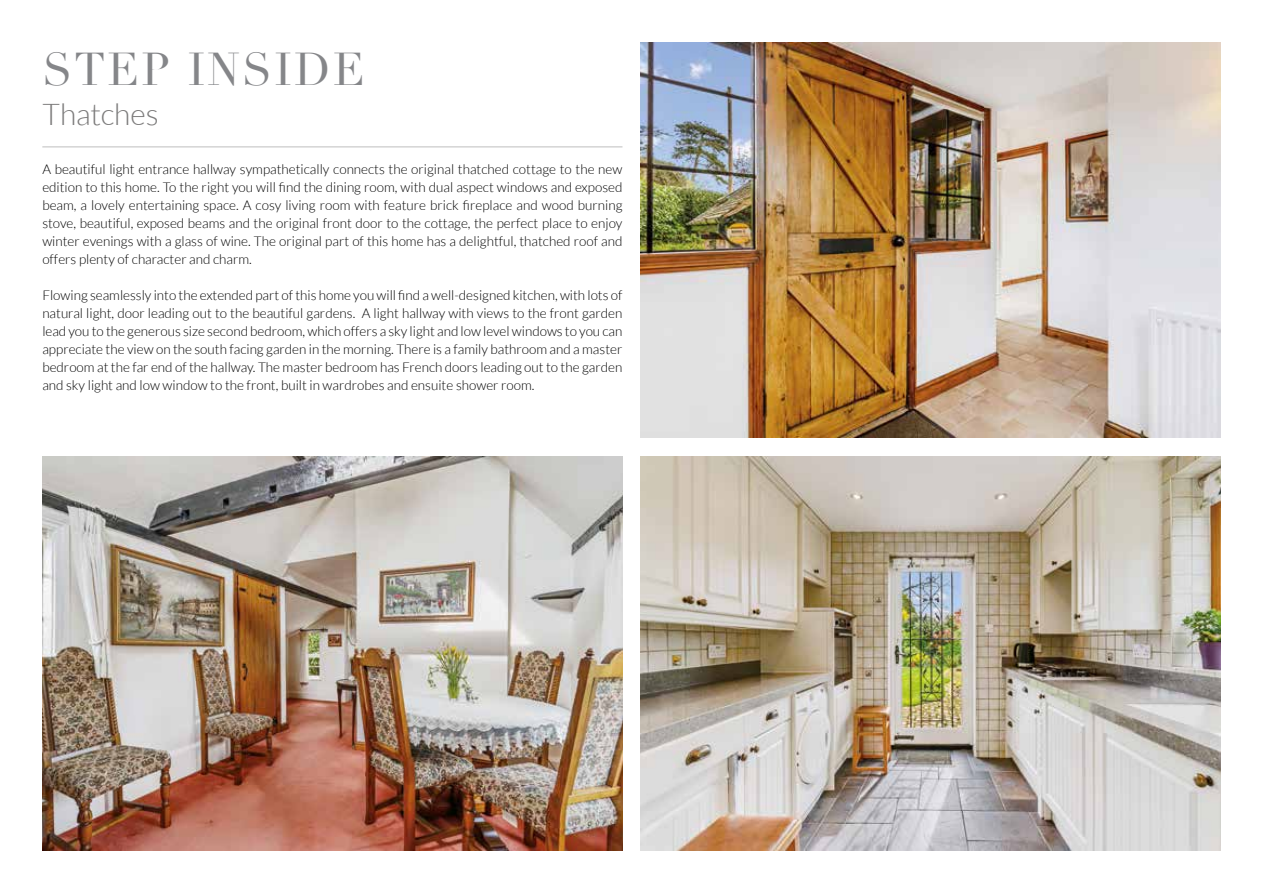
<style>
.page{position:relative;width:1263px;height:893px;background:#fff}
.page>*{position:absolute;margin:0;border:0;box-sizing:border-box;transform-origin:0 0}
.t1{font:45px "Didot";letter-spacing:.05em;color:#858689}
.t2{font:300 30px "Lato";letter-spacing:-.005em;color:#7c7b7b}
.t3{font:300 13.5px/18px "Lato";color:#000;text-align:justify}
</style>
<div class="page">
<hr style="left:42px;top:147px;width:580px;height:1px;background:#bebebe">
<img style="left:640px;top:43px;width:580px;height:394px">
<img style="left:640px;top:457px;width:580px;height:393px">
<img style="left:43px;top:457px;width:579px;height:393px">
<h1 class="t1" style="left:42px;top:42px;width:324px">STEP INSIDE</h1>
<h2 class="t2" style="left:42px;top:99px;width:118px">Thatches</h2>
<p class="t3" style="left:42px;top:160px;width:582px">A beautiful light entrance hallway sympathetically connects the original thatched cottage to the new edition to this home. To the right you will find the dining room, with dual aspect windows and exposed beam, a lovely entertaining space. A cosy living room with feature brick fireplace and wood burning stove, beautiful, exposed beams and the original front door to the cottage, the perfect place to enjoy winter evenings with a glass of wine. The original part of this home has a delightful, thatched roof and offers plenty of character and charm.</p>
<p class="t3" style="left:42px;top:286px;width:582px">Flowing seamlessly into the extended part of this home you will find a well-designed kitchen, with lots of natural light, door leading out to the beautiful gardens. A light hallway with views to the front garden lead you to the generous size second bedroom, which offers a sky light and low level windows to you can appreciate the view on the south facing garden in the morning. There is a family bathroom and a master bedroom at the far end of the hallway. The master bedroom has French doors leading out to the garden and sky light and low window to the front, built in wardrobes and ensuite shower room.</p>
</div>
